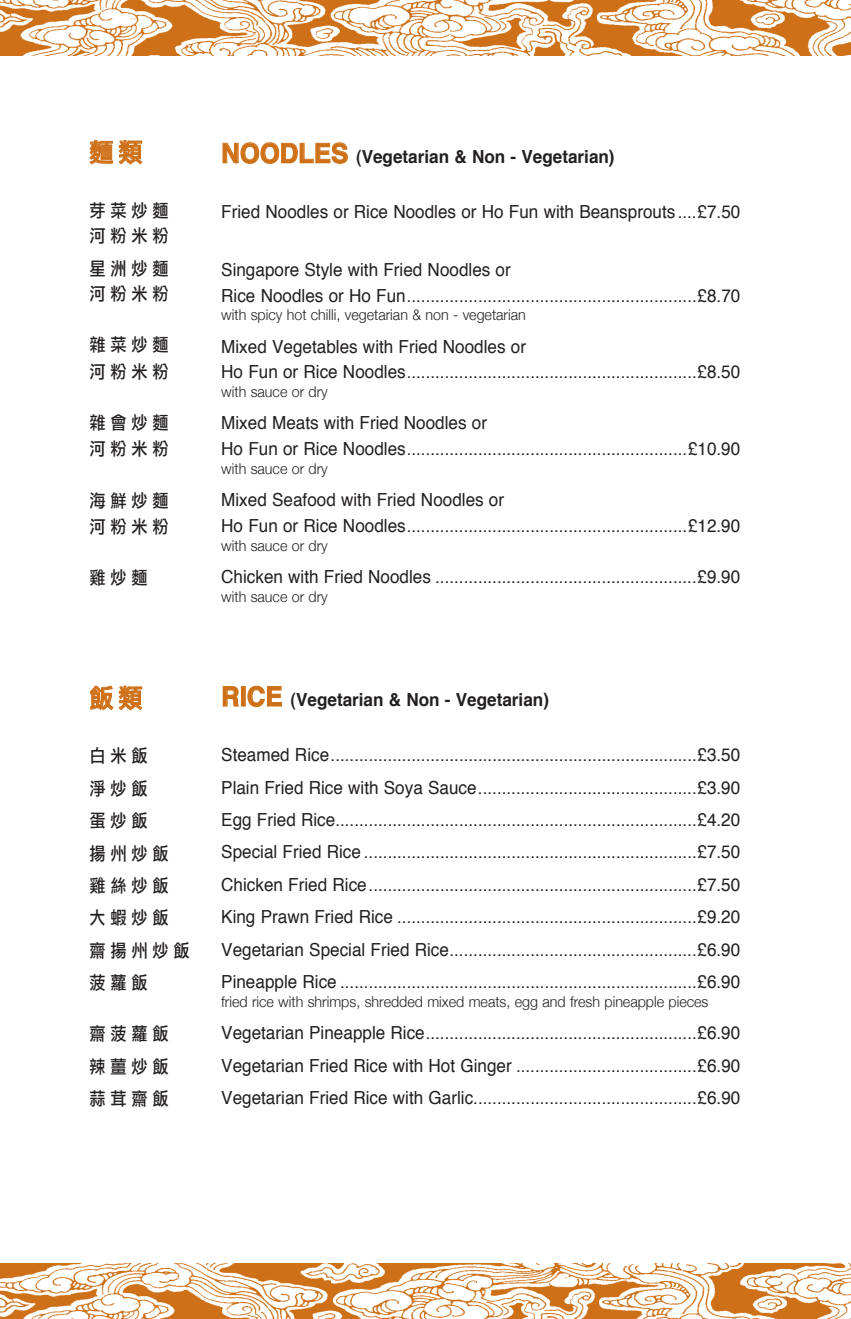
<style>
.page{position:relative;width:851px;height:1319px;background:#fff}
.page>*{position:absolute;margin:0;border:0;box-sizing:border-box;transform-origin:0 0}
.t1{font:25.5px "Li Hei Pro";color:#ce7018;scale:.95 1}
.t2{font:18px/32.4px "Helvetica";color:#231f20;scale:.95 1}
.t3{font:18px/32.4px "Li Hei Pro";letter-spacing:.3em;color:#231f20;scale:.9 1}
.t4{font:700 18px "Helvetica";color:#231f20;scale:.95 1}
.t5{font:300 15px "Helvetica Neue";color:#231f20;scale:.95 1}
.s1{font-size:27px;color:#ce7018}
</style>
<div class="page">
<img style="left:0;top:0;width:850px;height:55px">
<img style="left:0;top:1263px;width:850px;height:55px">
<svg style="left:90px;top:140px;width:23px;height:24px"></svg>
<svg style="left:119px;top:140px;width:23px;height:24px"></svg>
<svg style="left:90px;top:685px;width:23px;height:25px"></svg>
<svg style="left:119px;top:685px;width:23px;height:25px"></svg>
<svg style="left:223px;top:142px;width:124px;height:22px"></svg>
<svg style="left:223px;top:686px;width:15px;height:21px"></svg>
<div style="left:241px;top:686px;width:4px;height:20px;border:1px solid #ce7018"></div>
<svg style="left:248px;top:685px;width:34px;height:21px"></svg>
<h1 class="t1" style="left:89px;top:139px;width:58px">麵類</h1>
<p class="t3" style="left:89px;top:198px;width:90px;line-height:25.5px">芽菜炒麵河粉米粉</p>
<p class="t3" style="left:89px;top:255px;width:90px;line-height:25.5px">星洲炒麵河粉米粉</p>
<p class="t3" style="left:89px;top:332px;width:90px;line-height:26.4px">雜菜炒麵河粉米粉</p>
<p class="t3" style="left:89px;top:409px;width:90px;line-height:26.4px">雜會炒麵河粉米粉</p>
<p class="t3" style="left:89px;top:487px;width:90px;line-height:26.4px">海鮮炒麵河粉米粉</p>
<p class="t3" style="left:89px;top:561px;width:66px">雞炒麵</p>
<p class="t4" style="left:221px;top:142px;width:415px"><span class="s1">Noodles</span> (Vegetarian &amp; Non - Vegetarian)</p>
<p class="t2" style="left:221px;top:196px;width:548px">Fried Noodles or Rice Noodles or Ho Fun with Beansprouts ....£7.50</p>
<p class="t2" style="left:221px;top:257px;width:548px;line-height:25.5px">Singapore Style with Fried Noodles or<br>Rice Noodles or Ho Fun.............................................................£8.70</p>
<p class="t5" style="left:221px;top:306px;width:322px">with spicy hot chilli, vegetarian &amp; non - vegetarian</p>
<p class="t2" style="left:221px;top:334px;width:548px;line-height:25.5px">Mixed Vegetables with Fried Noodles or<br>Ho Fun or Rice Noodles.............................................................£8.50</p>
<p class="t5" style="left:221px;top:382px;width:114px">with sauce or dry</p>
<p class="t2" style="left:221px;top:411px;width:548px;line-height:25.5px">Mixed Meats with Fried Noodles or<br>Ho Fun or Rice Noodles...........................................................£10.90</p>
<p class="t5" style="left:221px;top:459px;width:114px">with sauce or dry</p>
<p class="t2" style="left:221px;top:487px;width:548px;line-height:25.5px">Mixed Seafood with Fried Noodles or<br>Ho Fun or Rice Noodles...........................................................£12.90</p>
<p class="t5" style="left:221px;top:536px;width:114px">with sauce or dry</p>
<p class="t2" style="left:221px;top:561px;width:548px">Chicken with Fried Noodles .......................................................£9.90</p>
<p class="t5" style="left:221px;top:587px;width:114px">with sauce or dry</p>
<h1 class="t1" style="left:89px;top:685px;width:58px">飯類</h1>
<p class="t3" style="left:89px;top:740px;width:113px">白米飯<br>淨炒飯<br>蛋炒飯<br>揚州炒飯<br>雞絲炒飯<br>大蝦炒飯<br>齋揚州炒飯菠蘿飯</p>
<p class="t3" style="left:89px;top:1017px;width:90px;text-align:justify">齋菠蘿飯辣薑炒飯蒜茸齋飯</p>
<p class="t4" style="left:221px;top:685px;width:346px"><span class="s1">Rice</span> (Vegetarian &amp; Non - Vegetarian)</p>
<p class="t2" style="left:221px;top:739px;width:548px;text-align:justify">Steamed Rice.............................................................................£3.50<br>Plain Fried Rice with Soya Sauce..............................................£3.90<br>Egg Fried Rice............................................................................£4.20<br>Special Fried Rice ......................................................................£7.50<br>Chicken Fried Rice.....................................................................£7.50<br>King Prawn Fried Rice ...............................................................£9.20<br>Vegetarian Special Fried Rice....................................................£6.90<br>Pineapple Rice ...........................................................................£6.90</p>
<p class="t5" style="left:221px;top:992px;width:514px">fried rice with shrimps, shredded mixed meats, egg and fresh pineapple pieces</p>
<p class="t2" style="left:221px;top:1017px;width:548px;text-align:justify">Vegetarian Pineapple Rice.........................................................£6.90<br>Vegetarian Fried Rice with Hot Ginger ......................................£6.90<br>Vegetarian Fried Rice with Garlic...............................................£6.90</p>
</div>
